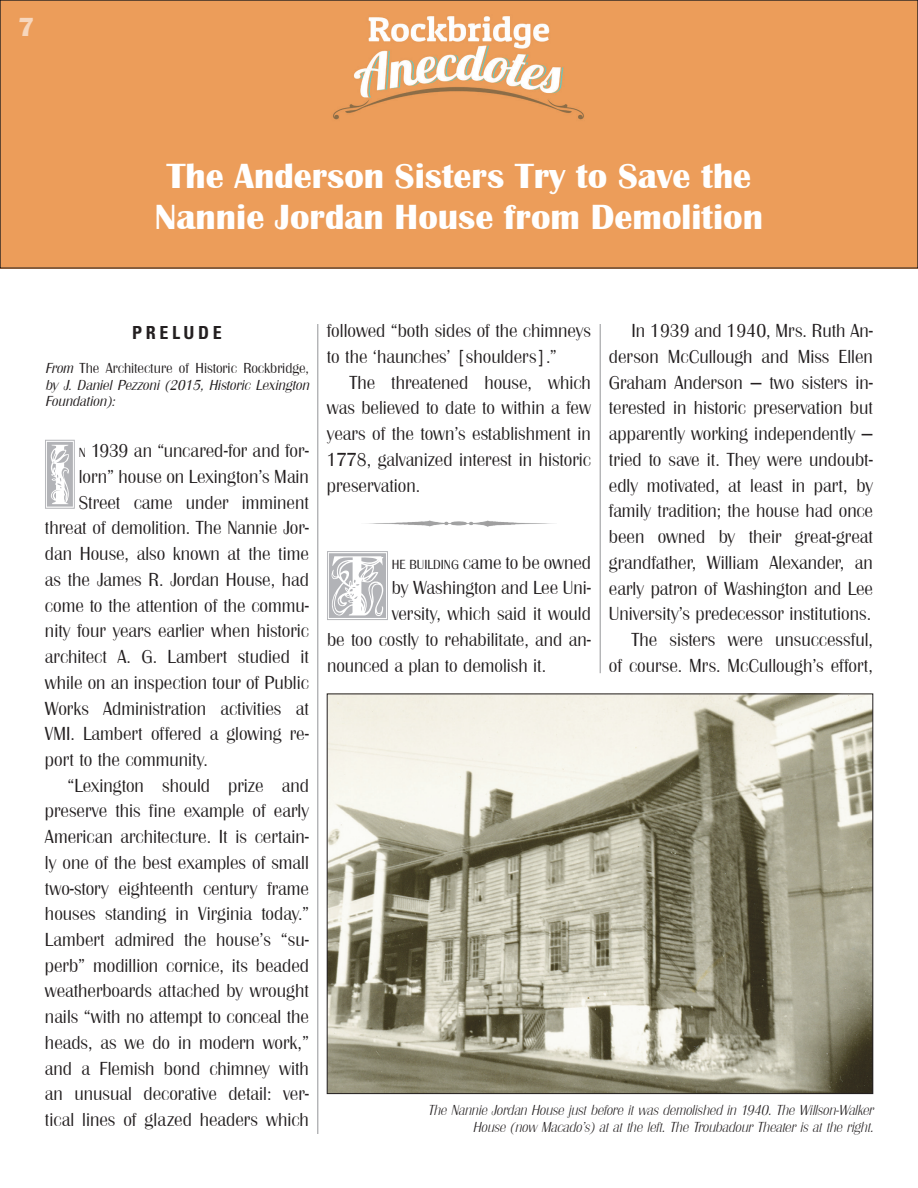
<style>
.page{position:relative;width:918px;height:1188px;background:#fff}
.page>*{position:absolute;margin:0;border:0;box-sizing:border-box;transform-origin:0 0}
.t1{font:900 76.65px "Elzevier Initials";color:#b2b3b7}
.t2{font:700 36px/40.5px "Britannic";color:#fff;text-align:center}
.t3{font:700 27px "Britannic";color:#f7d7bd}
.t4{font:500 19.5px/25.7px "Britannic";color:#231f20}
.t5{font:700 condensed 18px "Univers";letter-spacing:.2em;color:#231f20}
.t6{font:italic 15px/16.5px "Britannic D Extr Ligh";color:#231f20;text-align:right}
.t7{font:italic 500 15px/16.5px "Britannic";color:#231f20}
.s1{font-style:normal}
.s2{font-size:13.65px}
.s3{font-style:inherit}
</style>
<div class="page">
<div style="left:2px;top:2px;width:914px;height:264px;background:#ec9d5a"></div>
<hr style="left:318px;top:324px;width:1px;height:810px;background:#939598">
<hr style="left:600px;top:324px;width:1px;height:349px;background:#939598">
<img style="left:367px;top:520px;width:187px;height:7px">
<img style="left:329px;top:696px;width:542px;height:396px">
<h3 class="t3" style="left:18px;top:12px;width:18px">7</h3>
<h2 class="t2" style="left:155px;top:156px;width:610px">The Anderson Sisters Try to Save the<br>Nannie Jordan House from Demolition</h2>
<p class="t5" style="left:132px;top:321px;width:91px">PRELUDE</p>
<p class="t7" style="left:45px;top:360px;width:269px">From <span class="s1">The Architecture of Historic Rockbridge, </span>by J. Daniel Pezzoni (2015, Historic Lexington<br>Foundation):</p>
<h1 class="t1" style="left:45px;top:437px;width:31px">I</h1>
<p class="t4" style="left:79px;top:438px;width:232px"><span class="s2">N</span> <span class="s3">1939</span> an “uncared-for and for-</p>
<p class="t4" style="left:79px;top:464px;width:232px">lorn” house on Lexington’s Main</p>
<p class="t4" style="left:79px;top:489px;width:232px">Street came under imminent</p>
<p class="t4" style="left:45px;top:515px;width:265px">threat of demolition. The Nannie Jor-</p>
<p class="t4" style="left:45px;top:541px;width:265px">dan House, also known at the time</p>
<p class="t4" style="left:45px;top:566px;width:266px">as the James R. Jordan House, had</p>
<p class="t4" style="left:45px;top:592px;width:265px">come to the attention of the commu-</p>
<p class="t4" style="left:45px;top:618px;width:265px">nity four years earlier when historic</p>
<p class="t4" style="left:45px;top:644px;width:265px">architect A. G. Lambert studied it</p>
<p class="t4" style="left:45px;top:669px;width:266px">while on an inspection tour of Public</p>
<p class="t4" style="left:45px;top:695px;width:265px">Works Administration activities at</p>
<p class="t4" style="left:45px;top:721px;width:265px">VMI. Lambert offered a glowing re-</p>
<p class="t4" style="left:45px;top:747px;width:164px">port to the community.</p>
<p class="t4" style="left:67px;top:772px;width:243px">“Lexington should prize and</p>
<p class="t4" style="left:45px;top:798px;width:266px">preserve this fine example of early</p>
<p class="t4" style="left:45px;top:824px;width:265px">American architecture. It is certain-</p>
<p class="t4" style="left:45px;top:849px;width:265px">ly one of the best examples of small</p>
<p class="t4" style="left:45px;top:875px;width:266px">two-story eighteenth century frame</p>
<p class="t4" style="left:45px;top:901px;width:266px">houses standing in Virginia today.”</p>
<p class="t4" style="left:45px;top:927px;width:265px">Lambert admired the house’s “su-</p>
<p class="t4" style="left:45px;top:952px;width:266px">perb” modillion cornice, its beaded</p>
<p class="t4" style="left:45px;top:978px;width:265px">weatherboards attached by wrought</p>
<p class="t4" style="left:45px;top:1004px;width:265px">nails “with no attempt to conceal the</p>
<p class="t4" style="left:45px;top:1029px;width:266px">heads, as we do in modern work,”</p>
<p class="t4" style="left:45px;top:1055px;width:266px">and a Flemish bond chimney with</p>
<p class="t4" style="left:45px;top:1081px;width:266px">an unusual decorative detail: ver-</p>
<p class="t4" style="left:45px;top:1107px;width:265px">tical lines of glazed headers which</p>
<p class="t4" style="left:327px;top:318px;width:266px">followed “both sides of the chimneys to the ‘haunches’ [shoulders].”</p>
<p class="t4" style="left:327px;top:369px;width:266px;text-align:justify;text-indent:23px">The threatened house, which was believed to date to within a few years of the town’s establishment in 1778, galvanized interest in historic preservation.</p>
<h1 class="t1" style="left:327px;top:549px;width:62px">T</h1>
<p class="t4" style="left:392px;top:549px;width:201px"><span class="s2">HE BUILDING</span> came to be owned</p>
<p class="t4" style="left:392px;top:575px;width:201px">by Washington and Lee Uni-</p>
<p class="t4" style="left:392px;top:601px;width:201px">versity, which said it would</p>
<p class="t4" style="left:327px;top:626px;width:266px">be too costly to rehabilitate, and an-</p>
<p class="t4" style="left:327px;top:652px;width:221px">nounced a plan to demolish it.</p>
<p class="t4" style="left:609px;top:318px;width:266px;text-align:right">In 1939 and 1940, Mrs. Ruth An&shy;derson McCullough and Miss Ellen Graham Anderson — two sisters in&shy;terested in historic preservation but apparently working independently — tried to save it. They were undoubt&shy;edly motivated, at least in part, by family tradition; the house had once been owned by their great-great grandfather, William Alexander, an early patron of Washington and Lee University’s predecessor institutions.<br>The sisters were unsuccessful,<br>of course. Mrs. McCullough’s effort,</p>
<p class="t6" style="left:428px;top:1102px;width:451px">The Nannie Jordan House just before it was demolished in 1940. The Willson-Walker<br>House (now Macado’s) at at the left. The Troubadour Theater is at the right.</p>
</div>
